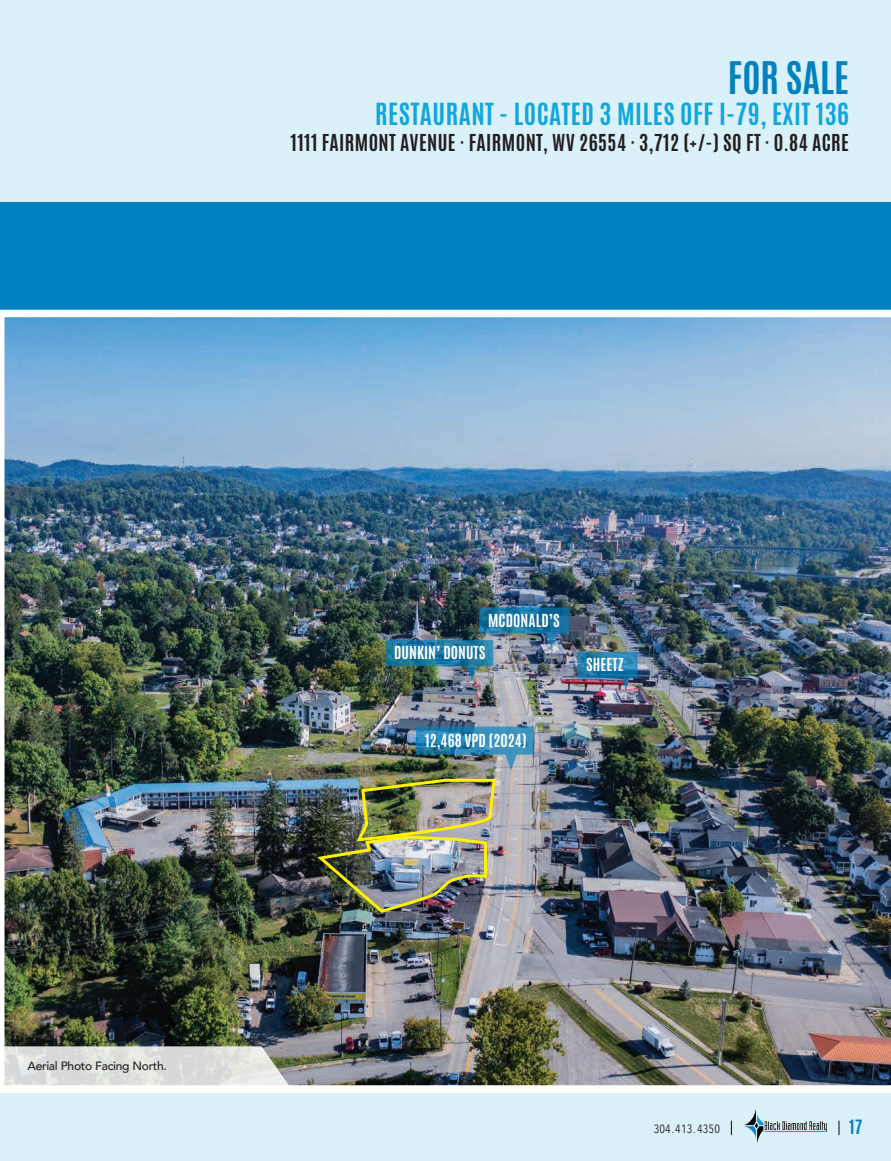
<style>
.page{position:relative;width:891px;height:1161px;background:#fff}
.page>*{position:absolute;margin:0;border:0;box-sizing:border-box;transform-origin:0 0}
.t1{font:700 37.5px "Antonio";color:#0082c0}
.t2{font:700 25.5px "Antonio";letter-spacing:.02em;color:#11a6dc}
.t3{font:700 19.5px "Antonio";letter-spacing:.02em;color:#231f20}
.t4{font:700 16.5px "Antonio";color:#0082c0}
.t5{font:700 15px "Antonio";letter-spacing:.005em;color:#fff}
.t6{font:500 12px "Avenir";letter-spacing:-.02em;color:#231f20}
.t7{font:12px "Avenir Next Condensed";letter-spacing:.005em;color:#231f20}
</style>
<div class="page">
<img style="left:5px;top:317px;width:886px;height:768px">
<svg style="left:5px;top:1046px;width:290px;height:39px;background:#d7d9d6"></svg>
<div style="left:0;top:1094px;width:891px;height:67px;background:#dbf1f9"></div>
<div style="left:0;top:0;width:891px;height:202px;background:#dbf1f9"></div>
<div style="left:0;top:202px;width:891px;height:108px;background:#0082c0"></div>
<img style="left:577px;top:652px;width:61px;height:41px">
<img style="left:314px;top:777px;width:183px;height:138px">
<img style="left:385px;top:608px;width:184px;height:73px">
<img style="left:416px;top:727px;width:118px;height:44px">
<svg style="left:731px;top:1121px;width:1px;height:14px"></svg>
<img style="left:743px;top:1108px;width:97px;height:36px">
<h1 class="t1" style="left:728px;top:50px;width:123px">FOR SALE</h1>
<h2 class="t2" style="left:375px;top:95px;width:475px">RESTAURANT - LOCATED 3 MILES OFF I-79, EXIT 136</h2>
<p class="t3" style="left:291px;top:128px;width:560px">1111 FAIRMONT AVENUE · FAIRMONT, WV 26554 · 3,712 (+/-) SQ FT · 0.84 ACRE</p>
<p class="t6" style="left:27px;top:1055px;width:141px">Aerial Photo Facing North.</p>
<p class="t5" style="left:488px;top:609px;width:73px">MCDONALD’S</p>
<p class="t5" style="left:394px;top:641px;width:93px">DUNKIN’ DONUTS</p>
<p class="t5" style="left:425px;top:730px;width:103px">12,468 VPD (2024)</p>
<p class="t5" style="left:586px;top:654px;width:39px">SHEETZ</p>
<p class="t7" style="left:654px;top:1118px;width:68px">304.413. 4350</p>
<p class="t4" style="left:849px;top:1114px;width:15px">17</p>
</div>
